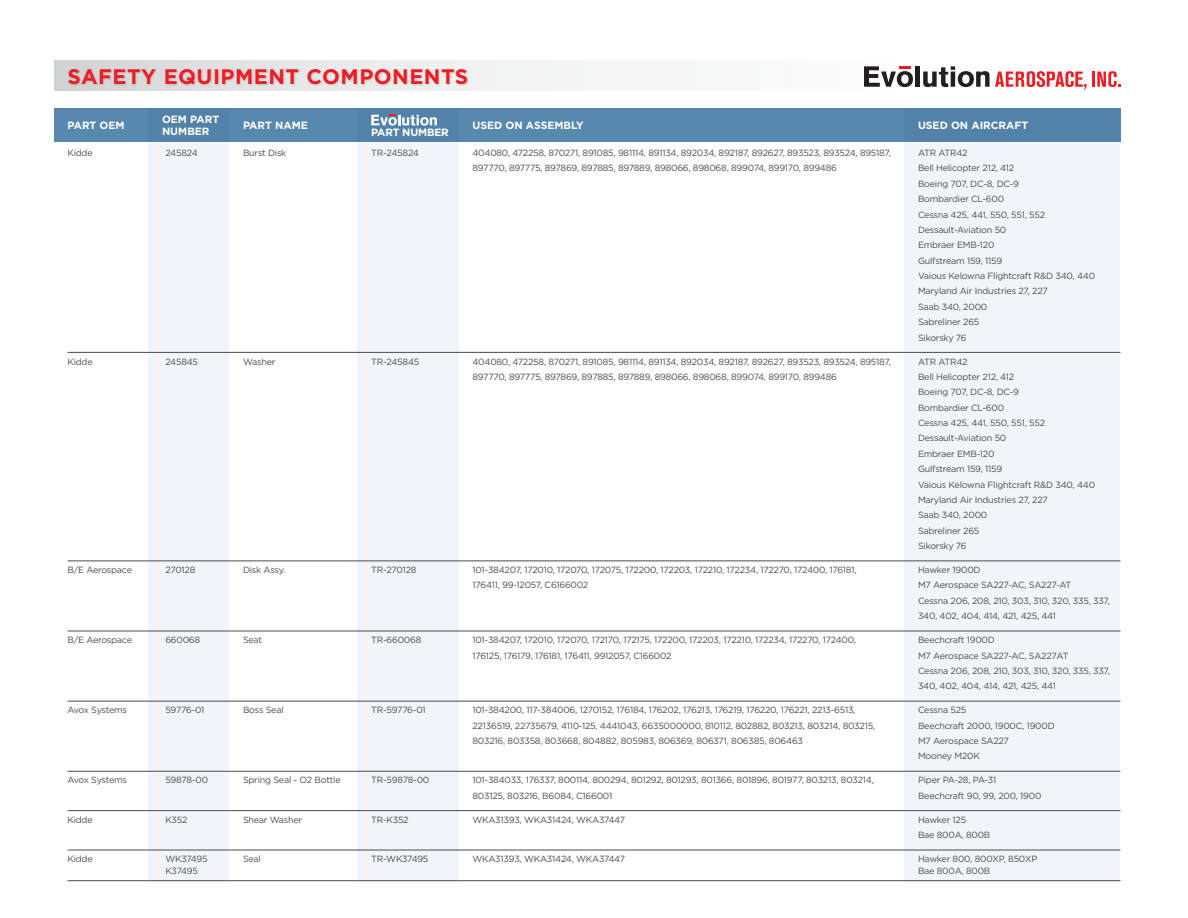
<style>
.page{position:relative;width:1188px;height:918px;background:#fff}
.page>*{position:absolute;margin:0;border:0;box-sizing:border-box;transform-origin:0 0}
.t1{font:700 21px "Gotham HTF";letter-spacing:.025em;color:#ee1d23}
.t2{font:700 10.5px/12px "Gotham HTF";color:#fff}
.t3{font:700 10.5px "Gotham HTF";letter-spacing:-.02em;color:#fff}
.t4{font:9px "Gotham HTF";letter-spacing:-.025em;color:#4b4c4d}
</style>
<div class="page">
<div style="left:904px;top:108px;width:216px;height:773px;background:#f1f5f9"></div>
<div style="left:358px;top:108px;width:101px;height:773px;background:#f1f5f9"></div>
<div style="left:148px;top:108px;width:82px;height:773px;background:#f1f5f9"></div>
<hr style="left:68px;top:352px;width:1052px;height:1px;background:#4b4c4d">
<hr style="left:68px;top:561px;width:1052px;height:1px;background:#4b4c4d">
<hr style="left:68px;top:631px;width:1052px;height:1px;background:#4b4c4d">
<hr style="left:68px;top:701px;width:1052px;height:1px;background:#4b4c4d">
<hr style="left:68px;top:771px;width:1052px;height:1px;background:#4b4c4d">
<hr style="left:68px;top:810px;width:1052px;height:1px;background:#4b4c4d">
<hr style="left:68px;top:850px;width:1052px;height:1px;background:#4b4c4d">
<hr style="left:68px;top:880px;width:1052px;height:1px;background:#4b4c4d">
<div style="left:54px;top:108px;width:1066px;height:34px;background:#5788ae"></div>
<svg style="left:371px;top:115px;width:66px;height:11px"></svg>
<div style="left:54px;top:61px;width:858px;height:30px;background:linear-gradient(to right,#d9dadb,#fff)"></div>
<div style="left:67px;top:68px;width:402px;height:19px;background:#231f20;opacity:.15"></div>
<div style="left:915px;top:66px;width:5px;height:21px;background:#231f20"></div>
<svg style="left:923px;top:66px;width:164px;height:24px"></svg>
<hr style="left:1092px;top:72px;width:3px;height:15px;background:#ee1d23">
<svg style="left:1097px;top:71px;width:23px;height:16px"></svg>
<svg style="left:864px;top:66px;width:49px;height:21px"></svg>
<p class="t1" style="left:68px;top:64px;width:402px">SAFETY EQUIPMENT COMPONENTS</p>
<p class="t2" style="left:162px;top:113px;width:59px">OEM PART<br>NUMBER</p>
<p class="t2" style="left:243px;top:119px;width:66px">PART NAME</p>
<p class="t2" style="left:68px;top:119px;width:59px">PART OEM</p>
<p class="t2" style="left:472px;top:119px;width:113px">USED ON ASSEMBLY</p>
<p class="t2" style="left:918px;top:119px;width:112px">USED ON AIRCRAFT</p>
<p class="t3" style="left:371px;top:126px;width:79px">PART NUMBER</p>
<p class="t4" style="left:68px;top:148px;width:27px">Kidde</p>
<p class="t4" style="left:165px;top:148px;width:34px">245824</p>
<p class="t4" style="left:243px;top:148px;width:45px">Burst Disk</p>
<p class="t4" style="left:371px;top:148px;width:49px">TR-245824</p>
<p class="t4" style="left:472px;top:148px;width:420px">404080, 472258, 870271, 891085, 981114, 891134, 892034, 892187, 892627, 893523, 893524, 895187,</p>
<p class="t4" style="left:918px;top:148px;width:51px">ATR ATR42</p>
<p class="t4" style="left:472px;top:163px;width:366px">897770, 897775, 897869, 897885, 897889, 898066, 898068, 899074, 899170, 899486</p>
<p class="t4" style="left:918px;top:163px;width:98px">Bell Helicopter 212, 412</p>
<p class="t4" style="left:918px;top:179px;width:103px">Boeing 707, DC-8, DC-9</p>
<p class="t4" style="left:918px;top:194px;width:88px">Bombardier CL-600</p>
<p class="t4" style="left:918px;top:209px;width:129px">Cessna 425, 441, 550, 551, 552</p>
<p class="t4" style="left:918px;top:225px;width:90px">Dessault-Aviation 50</p>
<p class="t4" style="left:918px;top:240px;width:78px">Embraer EMB-120</p>
<p class="t4" style="left:918px;top:256px;width:86px">Gulfstream 159, 1159</p>
<p class="t4" style="left:918px;top:271px;width:179px">Vaious Kelowna Flightcraft R&amp;D 340, 440</p>
<p class="t4" style="left:918px;top:286px;width:131px">Maryland Air Industries 27, 227</p>
<p class="t4" style="left:918px;top:302px;width:71px">Saab 340, 2000</p>
<p class="t4" style="left:918px;top:317px;width:63px">Sabreliner 265</p>
<p class="t4" style="left:918px;top:332px;width:50px">Sikorsky 76</p>
<p class="t4" style="left:68px;top:356px;width:27px">Kidde</p>
<p class="t4" style="left:165px;top:356px;width:34px">245845</p>
<p class="t4" style="left:243px;top:356px;width:34px">Washer</p>
<p class="t4" style="left:371px;top:356px;width:50px">TR-245845</p>
<p class="t4" style="left:472px;top:356px;width:420px">404080, 472258, 870271, 891085, 981114, 891134, 892034, 892187, 892627, 893523, 893524, 895187,</p>
<p class="t4" style="left:918px;top:356px;width:51px">ATR ATR42</p>
<p class="t4" style="left:472px;top:372px;width:366px">897770, 897775, 897869, 897885, 897889, 898066, 898068, 899074, 899170, 899486</p>
<p class="t4" style="left:918px;top:372px;width:98px">Bell Helicopter 212, 412</p>
<p class="t4" style="left:918px;top:387px;width:103px">Boeing 707, DC-8, DC-9</p>
<p class="t4" style="left:918px;top:403px;width:88px">Bombardier CL-600</p>
<p class="t4" style="left:918px;top:418px;width:129px">Cessna 425, 441, 550, 551, 552</p>
<p class="t4" style="left:918px;top:433px;width:90px">Dessault-Aviation 50</p>
<p class="t4" style="left:918px;top:449px;width:78px">Embraer EMB-120</p>
<p class="t4" style="left:918px;top:464px;width:86px">Gulfstream 159, 1159</p>
<p class="t4" style="left:918px;top:479px;width:179px">Vaious Kelowna Flightcraft R&amp;D 340, 440</p>
<p class="t4" style="left:918px;top:495px;width:131px">Maryland Air Industries 27, 227</p>
<p class="t4" style="left:918px;top:510px;width:71px">Saab 340, 2000</p>
<p class="t4" style="left:918px;top:526px;width:63px">Sabreliner 265</p>
<p class="t4" style="left:918px;top:541px;width:50px">Sikorsky 76</p>
<p class="t4" style="left:68px;top:565px;width:66px">B/E Aerospace</p>
<p class="t4" style="left:165px;top:565px;width:32px">270128</p>
<p class="t4" style="left:243px;top:565px;width:44px">Disk Assy.</p>
<p class="t4" style="left:371px;top:565px;width:47px">TR-270128</p>
<p class="t4" style="left:472px;top:565px;width:386px">101-384207, 172010, 172070, 172075, 172200, 172203, 172210, 172234, 172270, 172400, 176181,</p>
<p class="t4" style="left:918px;top:565px;width:64px">Hawker 1900D</p>
<p class="t4" style="left:472px;top:580px;width:117px">176411, 99-12057, C6166002</p>
<p class="t4" style="left:918px;top:580px;width:155px">M7 Aerospace SA227-AC, SA227-AT</p>
<p class="t4" style="left:918px;top:596px;width:193px">Cessna 206, 208, 210, 303, 310, 320, 335, 337,</p>
<p class="t4" style="left:918px;top:611px;width:140px">340, 402, 404, 414, 421, 425, 441</p>
<p class="t4" style="left:68px;top:635px;width:66px">B/E Aerospace</p>
<p class="t4" style="left:165px;top:635px;width:36px">660068</p>
<p class="t4" style="left:243px;top:635px;width:21px">Seat</p>
<p class="t4" style="left:371px;top:635px;width:52px">TR-660068</p>
<p class="t4" style="left:472px;top:635px;width:385px">101-384207, 172010, 172070, 172170, 172175, 172200, 172203, 172210, 172234, 172270, 172400,</p>
<p class="t4" style="left:918px;top:635px;width:78px">Beechcraft 1900D</p>
<p class="t4" style="left:472px;top:650px;width:201px">176125, 176179, 176181, 176411, 9912057, C166002</p>
<p class="t4" style="left:918px;top:650px;width:152px">M7 Aerospace SA227-AC, SA227AT</p>
<p class="t4" style="left:918px;top:666px;width:193px">Cessna 206, 208, 210, 303, 310, 320, 335, 337,</p>
<p class="t4" style="left:918px;top:681px;width:140px">340, 402, 404, 414, 421, 425, 441</p>
<p class="t4" style="left:68px;top:705px;width:61px">Avox Systems</p>
<p class="t4" style="left:165px;top:705px;width:41px">59776-01</p>
<p class="t4" style="left:243px;top:705px;width:42px">Boss Seal</p>
<p class="t4" style="left:371px;top:705px;width:56px">TR-59776-01</p>
<p class="t4" style="left:472px;top:705px;width:385px">101-384200, 117-384006, 1270152, 176184, 176202, 176213, 176219, 176220, 176221, 2213-6513,</p>
<p class="t4" style="left:918px;top:705px;width:50px">Cessna 525</p>
<p class="t4" style="left:472px;top:721px;width:404px">22136519, 22735679, 4110-125, 4441043, 6635000000, 810112, 802882, 803213, 803214, 803215,</p>
<p class="t4" style="left:918px;top:721px;width:138px">Beechcraft 2000, 1900C, 1900D</p>
<p class="t4" style="left:472px;top:736px;width:332px">803216, 803358, 803668, 804882, 805983, 806369, 806371, 806385, 806463</p>
<p class="t4" style="left:918px;top:736px;width:92px">M7 Aerospace SA227</p>
<p class="t4" style="left:918px;top:751px;width:63px">Mooney M20K</p>
<p class="t4" style="left:68px;top:775px;width:61px">Avox Systems</p>
<p class="t4" style="left:165px;top:775px;width:44px">59878-00</p>
<p class="t4" style="left:243px;top:775px;width:99px">Spring Seal - O2 Bottle</p>
<p class="t4" style="left:371px;top:775px;width:60px">TR-59878-00</p>
<p class="t4" style="left:472px;top:775px;width:403px">101-384033, 176337, 800114, 800294, 801292, 801293, 801366, 801896, 801977, 803213, 803214,</p>
<p class="t4" style="left:918px;top:775px;width:80px">Piper PA-28, PA-31</p>
<p class="t4" style="left:472px;top:791px;width:141px">803125, 803216, B6084, C166001</p>
<p class="t4" style="left:918px;top:791px;width:125px">Beechcraft 90, 99, 200, 1900</p>
<p class="t4" style="left:68px;top:815px;width:27px">Kidde</p>
<p class="t4" style="left:165px;top:815px;width:24px">K352</p>
<p class="t4" style="left:243px;top:815px;width:61px">Shear Washer</p>
<p class="t4" style="left:371px;top:815px;width:39px">TR-K352</p>
<p class="t4" style="left:472px;top:815px;width:154px">WKA31393, WKA31424, WKA37447</p>
<p class="t4" style="left:918px;top:815px;width:50px">Hawker 125</p>
<p class="t4" style="left:918px;top:830px;width:74px">Bae 800A, 800B</p>
<p class="t4" style="left:68px;top:854px;width:27px">Kidde</p>
<p class="t4" style="left:165px;top:854px;width:44px">WK37495</p>
<p class="t4" style="left:243px;top:854px;width:19px">Seal</p>
<p class="t4" style="left:371px;top:854px;width:59px">TR-WK37495</p>
<p class="t4" style="left:472px;top:854px;width:154px">WKA31393, WKA31424, WKA37447</p>
<p class="t4" style="left:918px;top:854px;width:121px">Hawker 800, 800XP, 850XP</p>
<p class="t4" style="left:165px;top:866px;width:34px">K37495</p>
<p class="t4" style="left:918px;top:866px;width:74px">Bae 800A, 800B</p>
</div>
